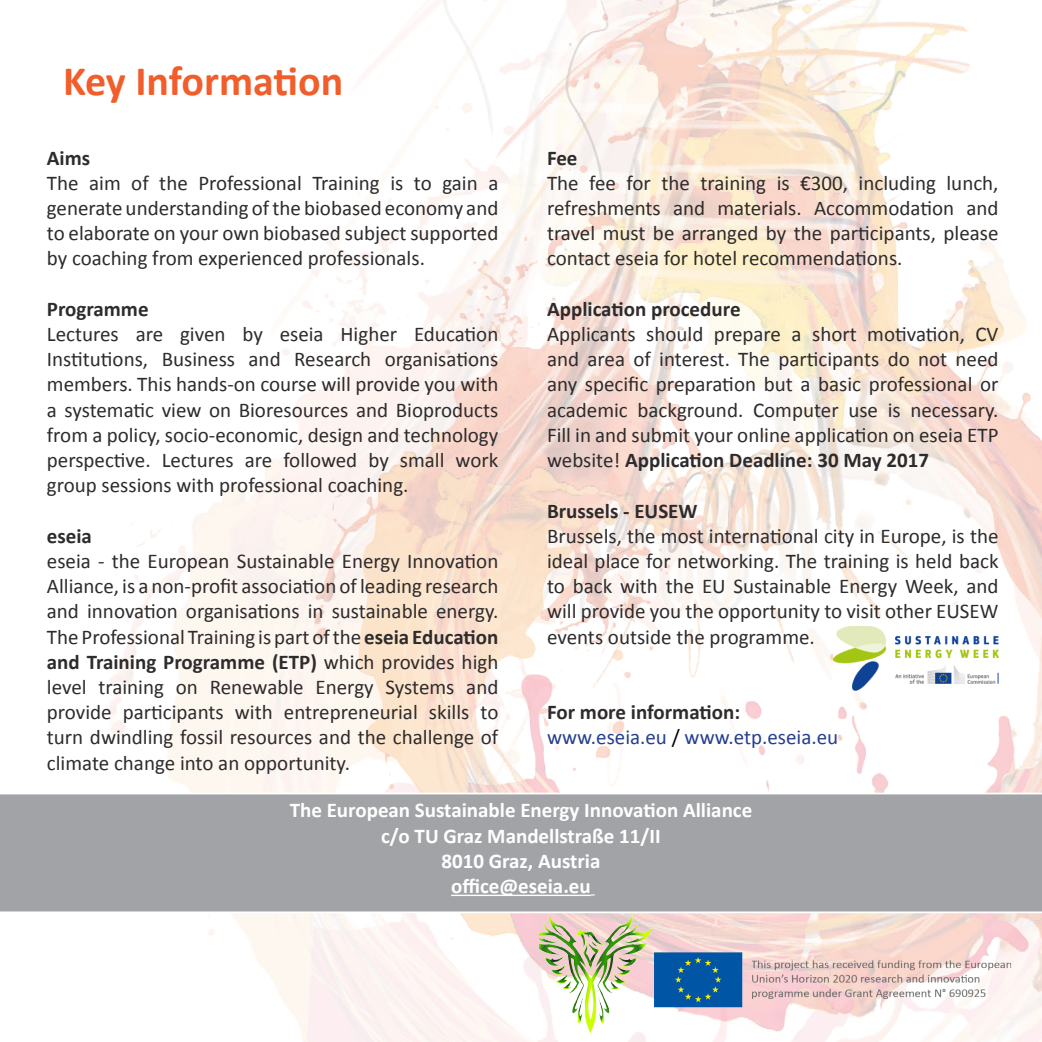
<style>
.page{position:relative;width:1042px;height:1042px;background:#fff}
.page>*{position:absolute;margin:0;border:0;box-sizing:border-box;transform-origin:0 0}
.t1{font:700 42px "Calibri";letter-spacing:-.005em;color:#f15e2b}
.t2{font:21px/25.2px "Calibri";color:#2e2b2c;text-align:justify}
.t3{font:700 21px "Calibri";color:#fff}
.t4{font:700 21px "Calibri";color:#2e2b2c}
.t5{font:21px "Calibri";color:#253f8e}
.s1{font-weight:700}
.s2{color:#000}
</style>
<div class="page">
<img style="left:263px;top:0;width:779px;height:1042px">
<div style="left:0;top:792px;width:1042px;height:121px;background:#a1a3a6"></div>
<hr style="left:451px;top:894px;width:140px;height:2px;background:#fff">
<img style="left:650px;top:952px;width:374px;height:55px">
<img style="left:539px;top:913px;width:111px;height:119px">
<img style="left:833px;top:626px;width:165px;height:65px">
<p class="t1" style="left:63px;top:51px;width:282px">Key Information</p>
<p class="t4" style="left:47px;top:143px;width:45px">Aims</p>
<p class="t2" style="left:47px;top:170px;width:453px">The aim of the Professional Training is to gain a generate understanding of the biobased economy and to elaborate on your own biobased subject supported by coaching from experienced professionals.</p>
<p class="t4" style="left:47px;top:294px;width:103px">Programme</p>
<p class="t2" style="left:47px;top:321px;width:453px">Lectures are given by eseia Higher Education Institutions, Business and Research organisations members. This hands-on course will provide you with a systematic view on Bioresources and Bioproducts from a policy, socio-economic, design and technology perspective. Lectures are followed by small work group sessions with professional coaching.</p>
<p class="t4" style="left:47px;top:521px;width:47px">eseia</p>
<p class="t2" style="left:47px;top:548px;width:453px">eseia - the European Sustainable Energy Innovation Alliance, is a non-profit association of leading research and innovation organisations in sustainable energy.<br>The Professional Training is part of the <span class="s1">eseia Education and Training Programme (ETP)</span> which provides high level training on Renewable Energy Systems and provide participants with entrepreneurial skills to turn dwindling fossil resources and the challenge of climate change into an opportunity.</p>
<p class="t4" style="left:547px;top:143px;width:32px">Fee</p>
<p class="t2" style="left:547px;top:170px;width:453px">The fee for the training is €300, including lunch, refreshments and materials. Accommodation and travel must be arranged by the participants, please contact eseia for hotel recommendations.</p>
<p class="t4" style="left:547px;top:294px;width:195px">Application procedure</p>
<p class="t2" style="left:547px;top:321px;width:453px">Applicants should prepare a short motivation, CV and area of interest. The participants do not need any specific preparation but a basic professional or academic background. Computer use is necessary.<br>Fill in and submit your online application on eseia ETP website! <span class="s1">Application Deadline: 30 May 2017</span></p>
<p class="t4" style="left:547px;top:496px;width:152px">Brussels - EUSEW</p>
<p class="t2" style="left:547px;top:522px;width:453px">Brussels, the most international city in Europe, is the ideal place for networking. The training is held back to back with the EU Sustainable Energy Week, and will provide you the opportunity to visit other EUSEW events outside the programme.</p>
<p class="t4" style="left:547px;top:697px;width:195px">For more information:</p>
<p class="t5" style="left:547px;top:723px;width:293px">www.eseia.eu <span class="s2">/</span> www.etp.eseia.eu</p>
<p class="t3" style="left:290px;top:795px;width:464px">The European Sustainable Energy Innovation Alliance</p>
<p class="t3" style="left:381px;top:821px;width:281px">c/o TU Graz Mandellstraße 11/II</p>
<p class="t3" style="left:441px;top:846px;width:160px">8010 Graz, Austria</p>
<p class="t3" style="left:451px;top:871px;width:141px">office@eseia.eu</p>
</div>
